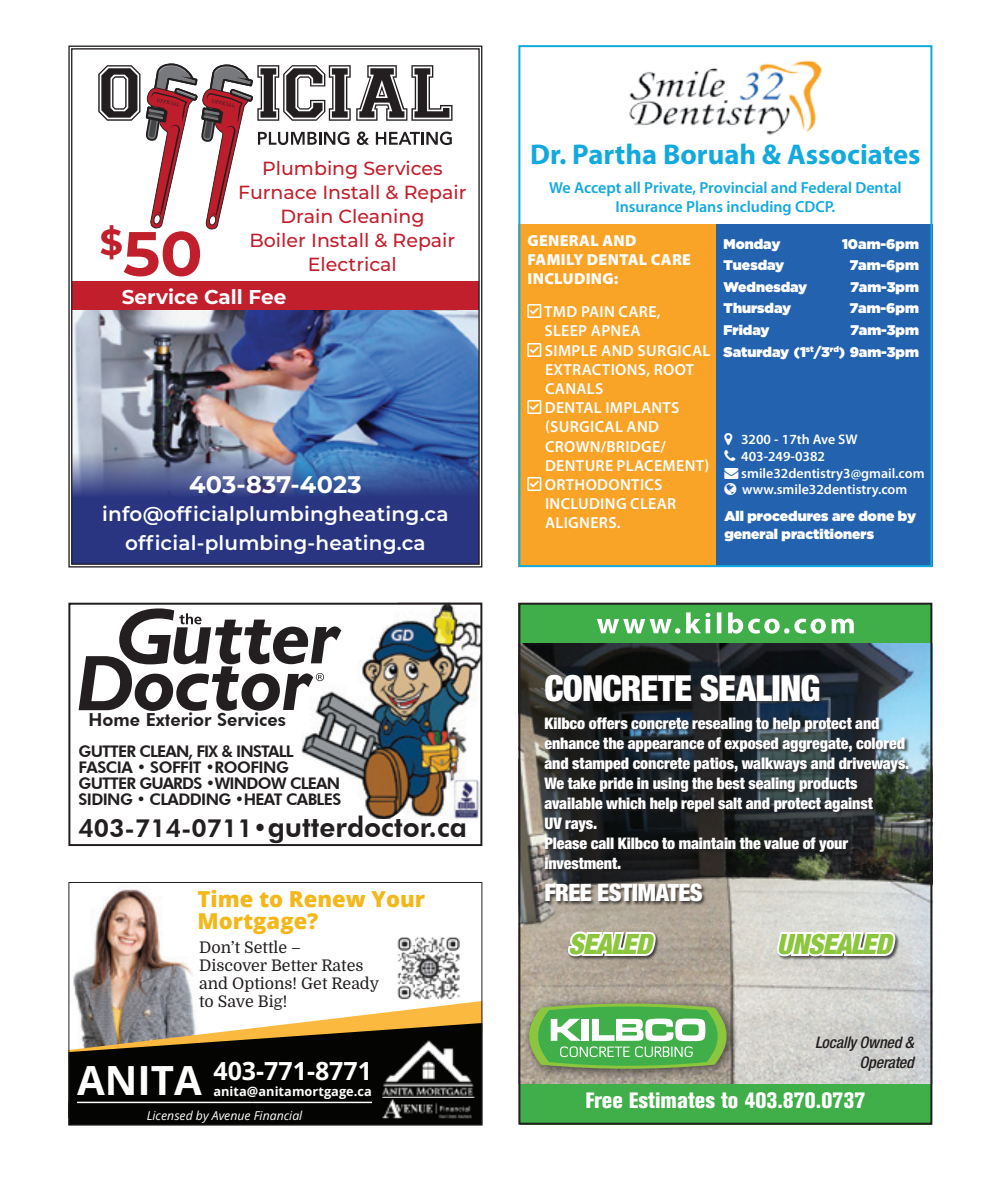
<style>
.page{position:relative;width:990px;height:1188px;background:#fff}
.page>*{position:absolute;margin:0;border:0;box-sizing:border-box;transform-origin:0 0}
.t1{font:700 62.4px "Montserrat";color:#c21f2d}
.t2{font:700 40.2px "Open Sans";color:#fff}
.t3{font:900 condensed 36px "Helvetica Neue LT Std";letter-spacing:-.025em;color:#fff}
.t4{font:700 28.6px "Myriad Pro";color:#12a9de}
.t5{font:800 28px "Futura BT";color:#231f20}
.t6{font:italic 900 condensed 28px "Helvetica Neue LT Std";letter-spacing:-.025em;color:#8bc63e}
.t7{font:700 25px "Open Sans";color:#fff}
.t8{font:900 condensed 24px "Helvetica Neue LT Std";letter-spacing:-.02em;color:#fff}
.t9{font:700 24px "Montserrat";letter-spacing:.01em;color:#fff}
.t10{font:22px "Akzidenz Grotesk BQ X Bd Cnd Alt";color:#fff}
.t11{font:800 22px/22px "Open Sans";color:#f4b71a}
.t12{font:600 20px/28.4px "Montserrat";letter-spacing:.01em;color:#fff;text-align:center}
.t13{font:700 20px "Montserrat";color:#fff}
.t14{font:500 19px/24px "Montserrat";color:#c21f2d;text-align:center}
.t15{font:800 18px "Futura BT";color:#231f20}
.t16{font:900 condensed 16px/20px "Helvetica Neue LT Std";letter-spacing:-.005em;color:#fff}
.t17{font:600 16px/19.2px "Myriad Pro";letter-spacing:.02em;color:#fff}
.t18{font:800 16px/16px "Futura BT";letter-spacing:-.05em;color:#231f20}
.t19{font:600 16px/19.2px "Myriad Pro";color:#12a9de;text-align:center}
.t20{font:16px/18px "Domine";color:#231f20}
.t21{font:900 16px/19.2px "Myriad Pro";letter-spacing:.02em;color:#fff}
.t22{font:italic 500 condensed 16px/20px "Helvetica Neue LT Std";letter-spacing:-.01em;color:#231f20;text-align:right}
.t23{font:900 14px/21.6px "Gotham";color:#fff;text-align:right}
.t24{font:600 14px/16.8px "Myriad Pro";color:#fff}
.t25{font:700 12.8px "Open Sans";letter-spacing:.005em;color:#fff}
.t26{font:italic 12.2px "Open Sans";color:#fff}
.s1{font-size:25px}
</style>
<div class="page">
<img style="left:301px;top:606px;width:178px;height:213px">
<svg style="left:79px;top:608px;width:262px;height:103px"></svg>
<div style="left:68px;top:603px;width:414px;height:243px;border:2px solid #231f20"></div>
<div style="left:518px;top:603px;width:414px;height:40px;background:#40ae49"></div>
<div style="left:520px;top:1084px;width:412px;height:41px;background:#40ae49"></div>
<img style="left:521px;top:643px;width:408px;height:441px">
<svg style="left:597px;top:612px;width:257px;height:22px"></svg>
<div style="left:518px;top:603px;width:414px;height:522px;border:2px solid #231f20"></div>
<div style="left:520px;top:995px;width:218px;height:87px;background:#231f20;opacity:.75"></div>
<svg style="left:525px;top:1002px;width:206px;height:68px;background:#7ab970"></svg>
<div style="left:544px;top:674px;width:369px;height:231px;background:#231f20;opacity:.75"></div>
<div style="left:568px;top:932px;width:92px;height:28px;background:#231f20;opacity:.75"></div>
<svg style="left:567px;top:916px;width:92px;height:43px"></svg>
<svg style="left:775px;top:823px;width:124px;height:260px;background:#b1b1ad"></svg>
<img style="left:68px;top:46px;width:414px;height:522px">
<div style="left:518px;top:225px;width:198px;height:342px;background:#f9a327"></div>
<img style="left:629px;top:60px;width:193px;height:75px">
<div style="left:716px;top:225px;width:216px;height:342px;background:#2362af"></div>
<div style="left:518px;top:45px;width:414px;height:522px;border:2px solid #12a9de"></div>
<img style="left:73px;top:886px;width:120px;height:115px">
<svg style="left:70px;top:1001px;width:410px;height:122px;background:#4e4737"></svg>
<hr style="left:77px;top:1102px;width:295px;height:1px;background:#fff">
<img style="left:394px;top:937px;width:69px;height:65px">
<img style="left:382px;top:1041px;width:92px;height:56px">
<img style="left:383px;top:1100px;width:90px;height:18px">
<div style="left:68px;top:882px;width:414px;height:243px;border:1px solid #231f20"></div>
<p class="t14" style="left:238px;top:155px;width:230px">Plumbing Services<br>Furnace Install &amp; Repair<br>Drain Cleaning<br>Boiler Install &amp; Repair<br>Electrical</p>
<p class="t1" style="left:100px;top:209px;width:104px"><sup>$</sup>50</p>
<p class="t13" style="left:122px;top:282px;width:166px">Service Call Fee</p>
<p class="t9" style="left:189px;top:467px;width:174px">403-837-4023</p>
<p class="t12" style="left:102px;top:499px;width:348px">info@officialplumbingheating.ca official-plumbing-heating.ca</p>
<p class="t15" style="left:89px;top:708px;width:199px">Home Exterior Services</p>
<p class="t18" style="left:79px;top:743px;width:264px">GUTTER CLEAN, FIX &amp; INSTALL<br>FASCIA • SOFFIT •ROOFING<br>GUTTER GUARDS •WINDOW CLEAN<br>SIDING • CLADDING •HEAT CABLES</p>
<p class="t5" style="left:79px;top:810px;width:390px"><span class="s1">403-714-0711•</span>gutterdoctor.ca</p>
<p class="t11" style="left:198px;top:887px;width:229px">Time to Renew Your<br>Mortgage?</p>
<p class="t20" style="left:199px;top:938px;width:182px">Don’t Settle –<br>Discover Better Rates and Options! Get Ready to Save Big!</p>
<p class="t2" style="left:77px;top:1053px;width:126px">ANITA</p>
<p class="t7" style="left:213px;top:1054px;width:160px">403-771-8771</p>
<p class="t25" style="left:213px;top:1083px;width:160px">anita@anitamortgage.ca</p>
<p class="t26" style="left:147px;top:1107px;width:157px">Licensed by Avenue Financial</p>
<p class="t4" style="left:530px;top:136px;width:392px">Dr. Partha Boruah &amp; Associates</p>
<p class="t19" style="left:549px;top:178px;width:354px">We Accept all Private, Provincial and Federal Dental<br>Insurance Plans including CDCP.</p>
<p class="t21" style="left:528px;top:231px;width:165px">GENERAL AND<br>FAMILY DENTAL CARE<br>INCLUDING:</p>
<p class="t23" style="left:724px;top:233px;width:58px">Monday</p>
<p class="t23" style="left:842px;top:233px;width:78px">10am-6pm</p>
<p class="t23" style="left:724px;top:254px;width:62px">Tuesday</p>
<p class="t23" style="left:850px;top:254px;width:71px">7am-6pm</p>
<p class="t23" style="left:724px;top:276px;width:85px">Wednesday</p>
<p class="t23" style="left:850px;top:276px;width:70px">7am-3pm</p>
<p class="t23" style="left:724px;top:297px;width:69px">Thursday</p>
<p class="t23" style="left:850px;top:297px;width:71px">7am-6pm</p>
<p class="t23" style="left:724px;top:319px;width:47px">Friday</p>
<p class="t17" style="left:544px;top:302px;width:168px">TMD PAIN CARE,<br>SLEEP APNEA<br>SIMPLE AND SURGICAL<br>EXTRACTIONS, ROOT<br>CANALS<br>DENTAL IMPLANTS (SURGICAL AND<br>CROWN/BRIDGE/<br>DENTURE PLACEMENT)<br>ORTHODONTICS<br>INCLUDING CLEAR<br>ALIGNERS.</p>
<p class="t23" style="left:724px;top:319px;width:197px">7am-3pm<br>Saturday (1<sup>st</sup>/3<sup>rd</sup>) 9am-3pm</p>
<p class="t24" style="left:741px;top:430px;width:118px">3200 - 17th Ave SW<br>403-249-0382</p>
<p class="t24" style="left:724px;top:464px;width:202px;text-align:center">→ smile32dentistry3@gmail.com www.smile32dentistry.com</p>
<p class="t23" style="left:724px;top:507px;width:193px;line-height:18px;text-align:left">All procedures are done by general practitioners</p>
<p class="t3" style="left:544px;top:666px;width:278px">CONCRETE SEALING</p>
<p class="t16" style="left:544px;top:713px;width:367px">Kilbco offers concrete resealing to help protect and enhance the appearance of exposed aggregate, colored and stamped concrete patios, walkways and driveways.<br>We take pride in using the best sealing products available which help repel salt and protect against<br>UV rays.<br>Please call Kilbco to maintain the value of your investment.</p>
<p class="t8" style="left:544px;top:878px;width:160px">FREE ESTIMATES</p>
<p class="t6" style="left:568px;top:927px;width:85px">SEALED</p>
<p class="t6" style="left:777px;top:927px;width:116px">UNSEALED</p>
<p class="t22" style="left:815px;top:1033px;width:100px">Locally Owned &amp;<br>Operated</p>
<p class="t10" style="left:585px;top:1088px;width:282px">Free Estimates to 403.870.0737</p>
</div>
